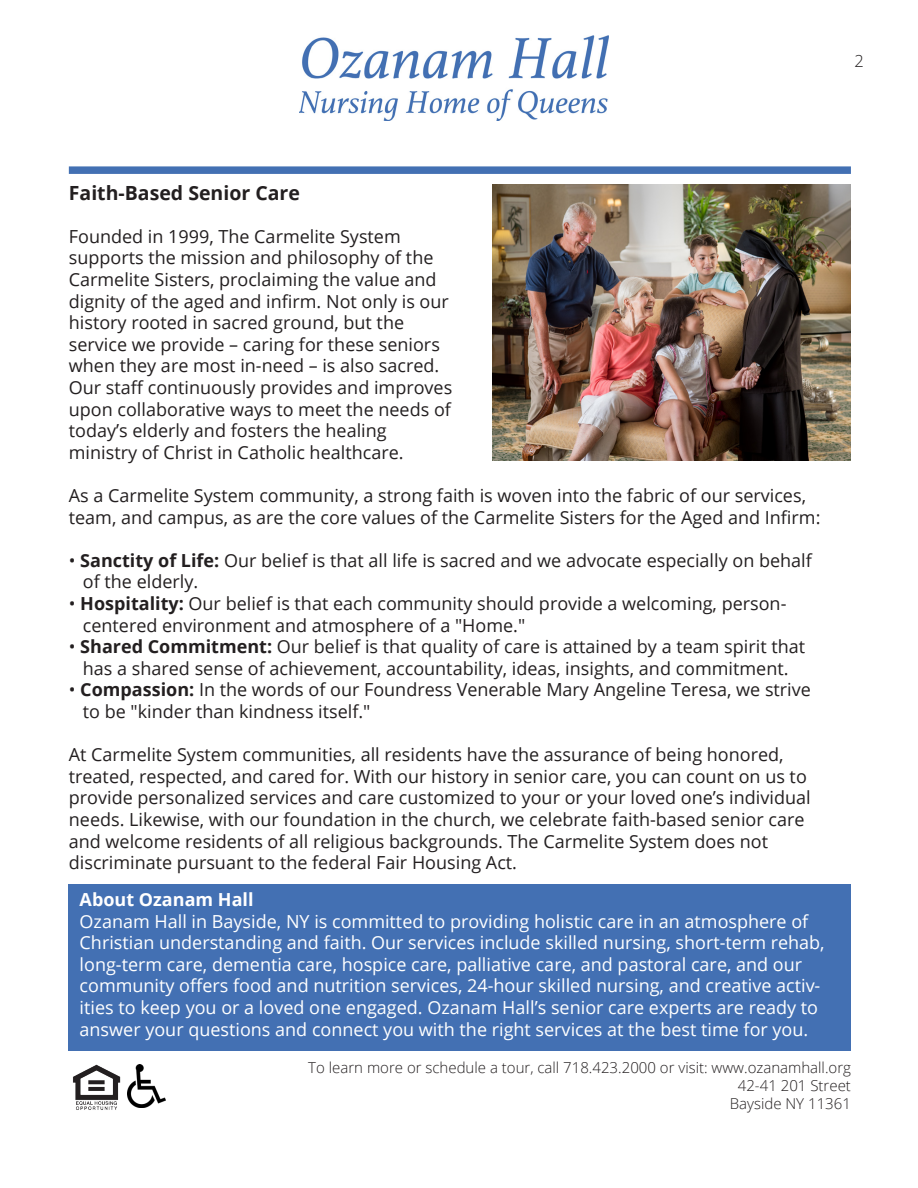
<style>
.page{position:relative;width:918px;height:1188px;background:#fff}
.page>*{position:absolute;margin:0;border:0;box-sizing:border-box;transform-origin:0 0}
.t1{font:700 19.5px "Open Sans";color:#231f20}
.t2{font:18px/21.6px "Open Sans";color:#231f20}
.t3{font:18px/21.6px "Open Sans";color:#fff}
.t4{font:700 18px "Open Sans";color:#fff}
.t5{font:300 16.5px "Open Sans";color:#231f20}
.t6{font:300 15px "Open Sans";color:#231f20}
.s1{font-weight:700}
</style>
<div class="page">
<div style="left:69px;top:885px;width:782px;height:166px;background:#4370b3"></div>
<div style="left:69px;top:166px;width:782px;height:8px;background:#4370b3"></div>
<img style="left:73px;top:1064px;width:48px;height:46px">
<img style="left:128px;top:1065px;width:38px;height:43px">
<img style="left:300px;top:36px;width:309px;height:84px">
<img style="left:492px;top:185px;width:359px;height:275px">
<p class="t5" style="left:855px;top:49px;width:11px">2</p>
<p class="t1" style="left:69px;top:179px;width:233px">Faith-Based Senior Care</p>
<p class="t2" style="left:69px;top:225px;width:333px">Founded in 1999, The Carmelite System</p>
<p class="t2" style="left:69px;top:247px;width:366px">supports the mission and philosophy of the</p>
<p class="t2" style="left:69px;top:268px;width:369px">Carmelite Sisters, proclaiming the value and</p>
<p class="t2" style="left:69px;top:290px;width:382px">dignity of the aged and infirm. Not only is our</p>
<p class="t2" style="left:69px;top:311px;width:337px">history rooted in sacred ground, but the</p>
<p class="t2" style="left:69px;top:333px;width:373px">service we provide – caring for these seniors</p>
<p class="t2" style="left:69px;top:355px;width:372px">when they are most in-need – is also sacred.</p>
<p class="t2" style="left:69px;top:376px;width:385px">Our staff continuously provides and improves</p>
<p class="t2" style="left:69px;top:398px;width:384px">upon collaborative ways to meet the needs of</p>
<p class="t2" style="left:69px;top:419px;width:319px">today’s elderly and fosters the healing</p>
<p class="t2" style="left:69px;top:441px;width:336px">ministry of Christ in Catholic healthcare.</p>
<p class="t2" style="left:69px;top:484px;width:753px">As a Carmelite System community, a strong faith is woven into the fabric of our services, team, and campus, as are the core values of the Carmelite Sisters for the Aged and Infirm:</p>
<p class="t2" style="left:69px;top:549px;width:745px">• <span class="s1">Sanctity of Life:</span> Our belief is that all life is sacred and we advocate especially on behalf</p>
<p class="t2" style="left:83px;top:571px;width:117px">of the elderly.</p>
<p class="t2" style="left:69px;top:592px;width:719px">• <span class="s1">Hospitality:</span> Our belief is that each community should provide a welcoming, person-</p>
<p class="t2" style="left:83px;top:614px;width:444px">centered environment and atmosphere of a "Home."</p>
<p class="t2" style="left:69px;top:635px;width:738px">• <span class="s1">Shared Commitment:</span> Our belief is that quality of care is attained by a team spirit that</p>
<p class="t2" style="left:83px;top:657px;width:707px">has a shared sense of achievement, accountability, ideas, insights, and commitment.</p>
<p class="t2" style="left:69px;top:679px;width:744px">• <span class="s1">Compassion:</span> In the words of our Foundress Venerable Mary Angeline Teresa, we strive</p>
<p class="t2" style="left:83px;top:700px;width:289px">to be "kinder than kindness itself."</p>
<p class="t2" style="left:69px;top:743px;width:716px">At Carmelite System communities, all residents have the assurance of being honored,</p>
<p class="t2" style="left:69px;top:765px;width:740px">treated, respected, and cared for. With our history in senior care, you can count on us to</p>
<p class="t2" style="left:69px;top:787px;width:743px">provide personalized services and care customized to your or your loved one’s individual needs. Likewise, with our foundation in the church, we celebrate faith-based senior care</p>
<p class="t2" style="left:69px;top:830px;width:701px">and welcome residents of all religious backgrounds. The Carmelite System does not</p>
<p class="t2" style="left:69px;top:851px;width:450px">discriminate pursuant to the federal Fair Housing Act.</p>
<p class="t4" style="left:80px;top:887px;width:175px">About Ozanam Hall</p>
<p class="t3" style="left:80px;top:910px;width:747px">Ozanam Hall in Bayside, NY is committed to providing holistic care in an atmosphere of Christian understanding and faith. Our services include skilled nursing, short-term rehab, long-term care, dementia care, hospice care, palliative care, and pastoral care, and our community offers food and nutrition services, 24-hour skilled nursing, and creative activ&shy;ities to keep you or a loved one engaged. Ozanam Hall’s senior care experts are ready to answer your questions and connect you with the right services at the best time for you.</p>
<p class="t6" style="left:308px;top:1057px;width:544px">To learn more or schedule a tour, call 718.423.2000 or visit: www.ozanamhall.org</p>
<p class="t6" style="left:738px;top:1075px;width:115px">42-41 201 Street</p>
<p class="t6" style="left:730px;top:1093px;width:123px">Bayside NY 11361</p>
</div>
